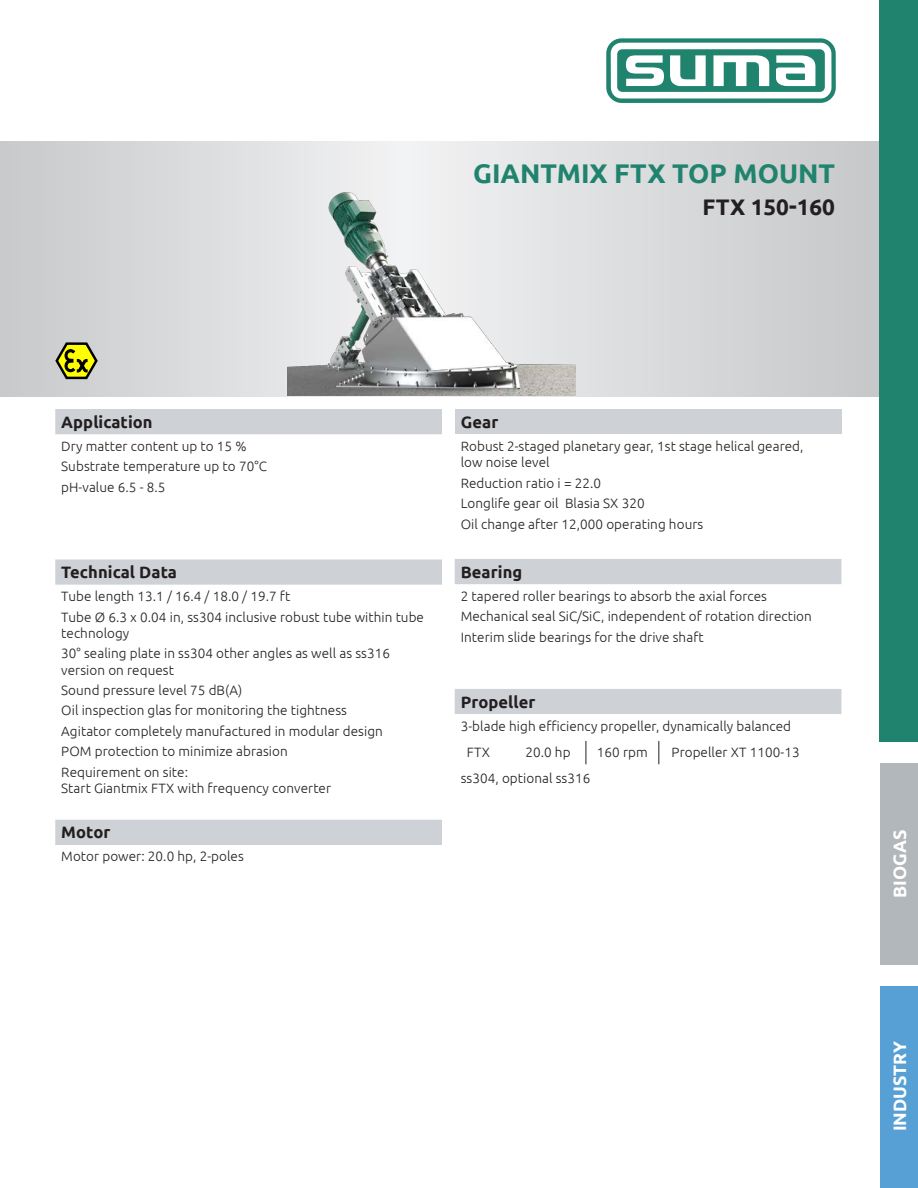
<style>
.page{position:relative;width:918px;height:1188px;background:#fff}
.page>*{position:absolute;margin:0;border:0;box-sizing:border-box;transform-origin:0 0}
.Überschrift_Rührwerk{font:700 27px "Ubuntu";color:#20836e}
.Bezeichnung_Rührwerk{font:700 22.5px "Ubuntu";color:#231f20}
.t1{font:700 18px "Ubuntu";color:#fff}
.Überschrift_Tabelle{font:700 16.5px "Ubuntu";letter-spacing:.005em;color:#231f20}
.Text_Tabelle{font:300 13.5px/16.2px "Ubuntu";letter-spacing:.005em;color:#231f20}
</style>
<div class="page">
<svg style="left:0;top:141px;width:880px;height:255px;background:#d5d6d8"></svg>
<div style="left:880px;top:0;width:38px;height:741px;background:#20836e"></div>
<div style="left:880px;top:986px;width:38px;height:202px;background:#56a0d5"></div>
<div style="left:880px;top:763px;width:38px;height:202px;background:#b2b7bb"></div>
<svg style="left:606px;top:38px;width:230px;height:65px"></svg>
<div style="left:455px;top:559px;width:386px;height:25px;background:#ced2d6"></div>
<svg style="left:455px;top:689px;width:386px;height:76px"></svg>
<svg style="left:659px;top:741px;width:1px;height:23px"></svg>
<svg style="left:586px;top:741px;width:1px;height:23px"></svg>
<div style="left:55px;top:409px;width:387px;height:26px;background:#ced2d6"></div>
<svg style="left:55px;top:559px;width:387px;height:286px"></svg>
<svg style="left:55px;top:342px;width:43px;height:37px;background:#a1a138"></svg>
<div style="left:455px;top:409px;width:386px;height:26px;background:#ced2d6"></div>
<img style="left:288px;top:166px;width:287px;height:230px">
<p class="Überschrift_Rührwerk" style="left:473px;top:157px;width:363px">GIANTMIX FTX TOP MOUNT</p>
<p class="Bezeichnung_Rührwerk" style="left:702px;top:193px;width:134px">FTX 150-160</p>
<p class="Überschrift_Tabelle" style="left:61px;top:412px;width:93px">Application</p>
<p class="Text_Tabelle" style="left:61px;top:438px;width:187px">Dry matter content up to 15 %</p>
<p class="Text_Tabelle" style="left:61px;top:458px;width:207px">Substrate temperature up to 70°C</p>
<p class="Text_Tabelle" style="left:61px;top:479px;width:106px">pH-value 6.5 - 8.5</p>
<p class="Überschrift_Tabelle" style="left:61px;top:562px;width:117px">Technical Data</p>
<p class="Text_Tabelle" style="left:61px;top:588px;width:231px">Tube length 13.1 / 16.4 / 18.0 / 19.7 ft</p>
<p class="Text_Tabelle" style="left:61px;top:608px;width:364px">Tube Ø 6.3 x 0.04 in, ss304 inclusive robust tube within tube technology</p>
<p class="Text_Tabelle" style="left:61px;top:645px;width:330px">30° sealing plate in ss304 other angles as well as ss316 version on request</p>
<p class="Text_Tabelle" style="left:61px;top:682px;width:182px">Sound pressure level 75 dB(A)</p>
<p class="Text_Tabelle" style="left:61px;top:702px;width:287px">Oil inspection glas for monitoring the tightness</p>
<p class="Text_Tabelle" style="left:61px;top:723px;width:323px">Agitator completely manufactured in modular design</p>
<p class="Text_Tabelle" style="left:61px;top:743px;width:228px">POM protection to minimize abrasion</p>
<p class="Text_Tabelle" style="left:61px;top:764px;width:271px">Requirement on site:<br>Start Giantmix FTX with frequency converter</p>
<p class="Überschrift_Tabelle" style="left:61px;top:822px;width:51px">Motor</p>
<p class="Text_Tabelle" style="left:61px;top:848px;width:184px">Motor power: 20.0 hp, 2-poles</p>
<p class="Überschrift_Tabelle" style="left:461px;top:412px;width:39px">Gear</p>
<p class="Text_Tabelle" style="left:461px;top:438px;width:344px">Robust 2-staged planetary gear, 1st stage helical geared, low noise level</p>
<p class="Text_Tabelle" style="left:461px;top:474px;width:142px">Reduction ratio i = 22.0</p>
<p class="Text_Tabelle" style="left:461px;top:495px;width:185px">Longlife gear oil Blasia SX 320</p>
<p class="Text_Tabelle" style="left:461px;top:515px;width:244px">Oil change after 12,000 operating hours</p>
<p class="Überschrift_Tabelle" style="left:461px;top:562px;width:63px">Bearing</p>
<p class="Text_Tabelle" style="left:461px;top:588px;width:308px">2 tapered roller bearings to absorb the axial forces</p>
<p class="Text_Tabelle" style="left:461px;top:608px;width:353px">Mechanical seal SiC/SiC, independent of rotation direction</p>
<p class="Text_Tabelle" style="left:461px;top:629px;width:244px">Interim slide bearings for the drive shaft</p>
<p class="Überschrift_Tabelle" style="left:461px;top:692px;width:76px">Propeller</p>
<p class="Text_Tabelle" style="left:461px;top:717px;width:332px">3-blade high efficiency propeller, dynamically balanced</p>
<p class="Text_Tabelle" style="left:467px;top:744px;width:25px">FTX</p>
<p class="Text_Tabelle" style="left:525px;top:744px;width:47px">20.0 hp</p>
<p class="Text_Tabelle" style="left:597px;top:744px;width:52px">160 rpm</p>
<p class="Text_Tabelle" style="left:672px;top:744px;width:130px">Propeller XT 1100-13</p>
<p class="Text_Tabelle" style="left:461px;top:770px;width:131px">ss304, optional ss316</p>
<h3 class="t1" style="left:889px;top:898px;width:70px;rotate:-90deg">BIOGAS</h3>
<h3 class="t1" style="left:889px;top:1131px;width:91px;rotate:-90deg">INDUSTRY</h3>
</div>
